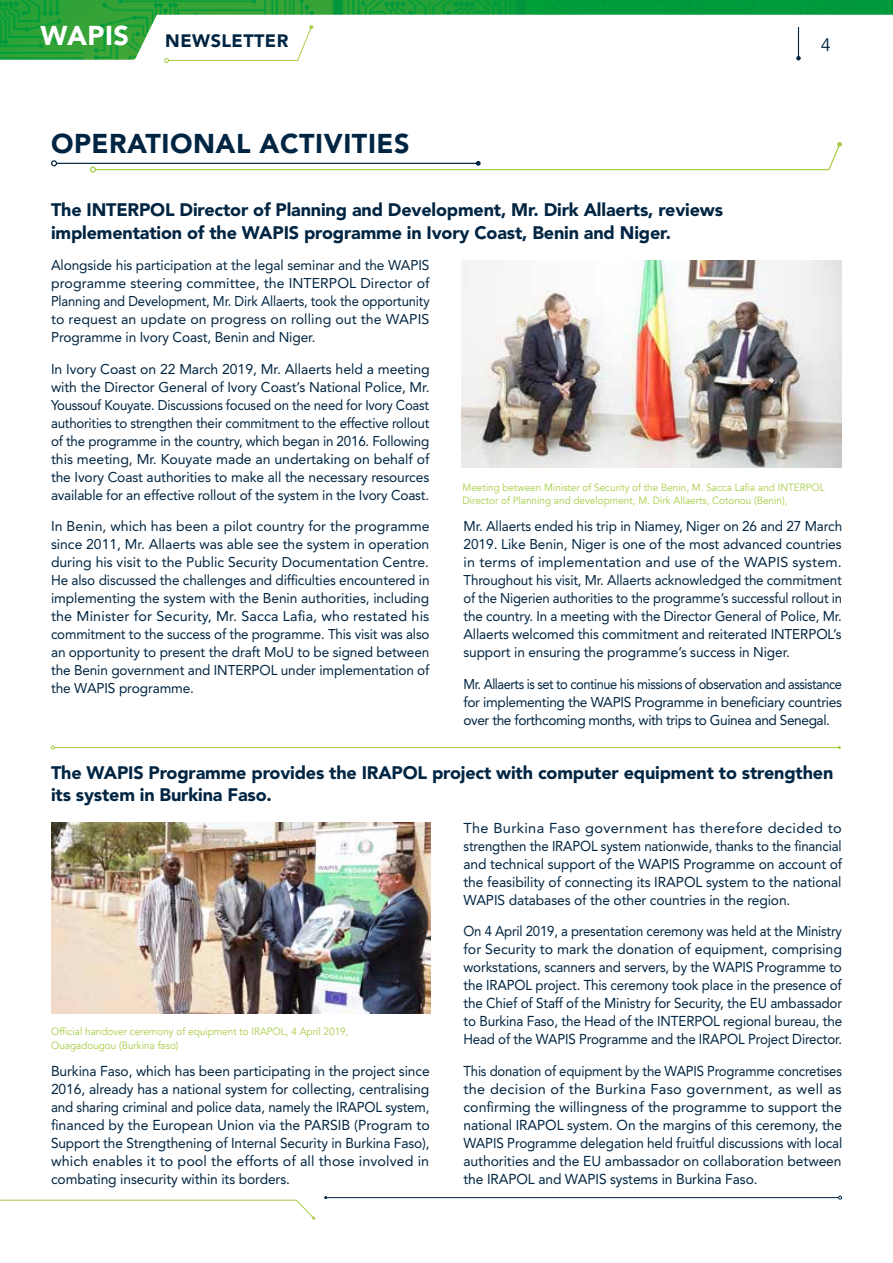
<style>
.page{position:relative;width:893px;height:1263px;background:#fff}
.page>*{position:absolute;margin:0;border:0;box-sizing:border-box;transform-origin:0 0}
.Header_2{font:900 27px "Avenir LT Std";letter-spacing:.02em;color:#002542}
.t1{font:900 27px "Avenir LT Std";letter-spacing:.015em;color:#fff}
.title_2_columns{font:900 18px/22.5px "Avenir LT Std";letter-spacing:-.01em;color:#002542}
.t2{font:900 18px "Avenir";letter-spacing:.025em;color:#002542}
.t3{font:18px "Avenir";color:#002542}
.TXT_2_column{font:14.25px/18px "Avenir LT Std";letter-spacing:-.01em;color:#002542;text-align:justify;scale:.92 1}
.TXT_2_column-2{font:14.25px/18px "Avenir LT Std";letter-spacing:-.01em;color:#002542;text-align:justify}
.TXT_2_column-3{font:14.1px/18px "Avenir LT Std";letter-spacing:-.01em;color:#002542;text-align:justify}
.TXT_2_column-4{font:14.1px/18px "Avenir LT Std";letter-spacing:-.01em;color:#002542;text-align:justify;scale:.96 1}
.TXT_2_column-5{font:14.1px/18px "Avenir LT Std";letter-spacing:-.01em;color:#002542;text-align:justify;scale:.91 1}
.Citation{font:10.5px/13.5px "Avenir";color:#a7cd45;scale:.95 1}
</style>
<div class="page">
<img style="left:0;top:0;width:893px;height:60px">
<hr style="left:798px;top:27px;width:1px;height:31px;background:#002542">
<svg style="left:796px;top:56px;width:5px;height:4px"></svg>
<hr style="left:326px;top:1197px;width:513px;height:1px;background:#002542">
<svg style="left:0;top:1199px;width:315px;height:21px"></svg>
<svg style="left:164px;top:25px;width:149px;height:38px"></svg>
<hr style="left:54px;top:747px;width:785px;height:1px;background:#a7cd45">
<hr style="left:56px;top:163px;width:422px;height:1px;background:#002542">
<svg style="left:51px;top:160px;width:6px;height:6px"></svg>
<svg style="left:90px;top:142px;width:752px;height:31px"></svg>
<img style="left:51px;top:822px;width:380px;height:191px">
<img style="left:462px;top:260px;width:380px;height:207px">
<h1 class="t1" style="left:40px;top:19px;width:90px">WAPIS</h1>
<p class="t2" style="left:165px;top:25px;width:125px">NEWSLETTER</p>
<p class="t3" style="left:821px;top:34px;width:12px">4</p>
<p class="Header_2" style="left:51px;top:127px;width:360px">OPERATIONAL ACTIVITIES</p>
<p class="title_2_columns" style="left:51px;top:198px;width:674px">The INTERPOL Director of Planning and Development, Mr. Dirk Allaerts, reviews implementation of the WAPIS programme in Ivory Coast, Benin and Niger.</p>
<p class="TXT_2_column-3" style="left:51px;top:256px;width:380px">Alongside his participation at the legal seminar and the WAPIS programme steering committee, the INTERPOL Director of Planning and Development, Mr. Dirk Allaerts, took the opportunity to request an update on progress on rolling out the WAPIS Programme in Ivory Coast, Benin and Niger.</p>
<p class="TXT_2_column-3" style="left:51px;top:360px;width:380px">In Ivory Coast on 22 March 2019, Mr. Allaerts held a meeting with the Director General of Ivory Coast’s National Police, Mr.<br>Youssouf Kouyate. Discussions focused on the need for Ivory Coast authorities to strengthen their commitment to the effective rollout of the programme in the country, which began in 2016. Following this meeting, Mr. Kouyate made an undertaking on behalf of the Ivory Coast authorities to make all the necessary resources available for an effective rollout of the system in the Ivory Coast.</p>
<p class="TXT_2_column-3" style="left:51px;top:517px;width:380px">In Benin, which has been a pilot country for the programme since 2011, Mr. Allaerts was able see the system in operation during his visit to the Public Security Documentation Centre.<br>He also discussed the challenges and difficulties encountered in implementing the system with the Benin authorities, including the Minister for Security, Mr. Sacca Lafia, who restated his commitment to the success of the programme. This visit was also an opportunity to present the draft MoU to be signed between the Benin government and INTERPOL under implementation of the WAPIS programme.</p>
<p class="TXT_2_column-4" style="left:463px;top:517px;width:396px">Mr. Allaerts ended his trip in Niamey, Niger on 26 and 27 March 2019. Like Benin, Niger is one of the most advanced countries in terms of implementation and use of the WAPIS system.<br>Throughout his visit, Mr. Allaerts acknowledged the commitment of the Nigerien authorities to the programme’s successful rollout in the country. In a meeting with the Director General of Police, Mr.<br>Allaerts welcomed this commitment and reiterated INTERPOL’s support in ensuring the programme’s success in Niger.</p>
<p class="Citation" style="left:462px;top:480px;width:383px">Meeting between Minister of Security of the Benin, M. Sacca Lafia and INTERPOL<br>Director of Planning and development, M. Dirk Allaerts, Cotonou (Benin),</p>
<p class="TXT_2_column-5" style="left:463px;top:675px;width:417px">Mr. Allaerts is set to continue his missions of observation and assistance for implementing the WAPIS Programme in beneficiary countries over the forthcoming months, with trips to Guinea and Senegal.</p>
<p class="title_2_columns" style="left:51px;top:761px;width:784px">The WAPIS Programme provides the IRAPOL project with computer equipment to strengthen its system in Burkina Faso.</p>
<p class="Citation" style="left:51px;top:1025px;width:315px">Official handover ceremony of equipment to IRAPOL, 4 April 2019,</p>
<p class="Citation" style="left:51px;top:1038px;width:136px">Ouagadougou (Burkina faso)</p>
<p class="TXT_2_column-2" style="left:51px;top:1062px;width:380px">Burkina Faso, which has been participating in the project since 2016, already has a national system for collecting, centralising and sharing criminal and police data, namely the IRAPOL system, financed by the European Union via the PARSIB (Program to Support the Strengthening of Internal Security in Burkina Faso), which enables it to pool the efforts of all those involved in combating insecurity within its borders.</p>
<p class="TXT_2_column-2" style="left:463px;top:819px;width:380px">The Burkina Faso government has therefore decided to strengthen the IRAPOL system nationwide, thanks to the financial and technical support of the WAPIS Programme on account of the feasibility of connecting its IRAPOL system to the national WAPIS databases of the other countries in the region.</p>
<p class="TXT_2_column" style="left:463px;top:922px;width:413px">On 4 April 2019, a presentation ceremony was held at the Ministry for Security to mark the donation of equipment, comprising workstations, scanners and servers, by the WAPIS Programme to the IRAPOL project. This ceremony took place in the presence of the Chief of Staff of the Ministry for Security, the EU ambassador to Burkina Faso, the Head of the INTERPOL regional bureau, the Head of the WAPIS Programme and the IRAPOL Project Director.</p>
<p class="TXT_2_column" style="left:463px;top:1062px;width:413px">This donation of equipment by the WAPIS Programme concretises the decision of the Burkina Faso government, as well as confirming the willingness of the programme to support the national IRAPOL system. On the margins of this ceremony, the WAPIS Programme delegation held fruitful discussions with local authorities and the EU ambassador on collaboration between the IRAPOL and WAPIS systems in Burkina Faso.</p>
</div>
